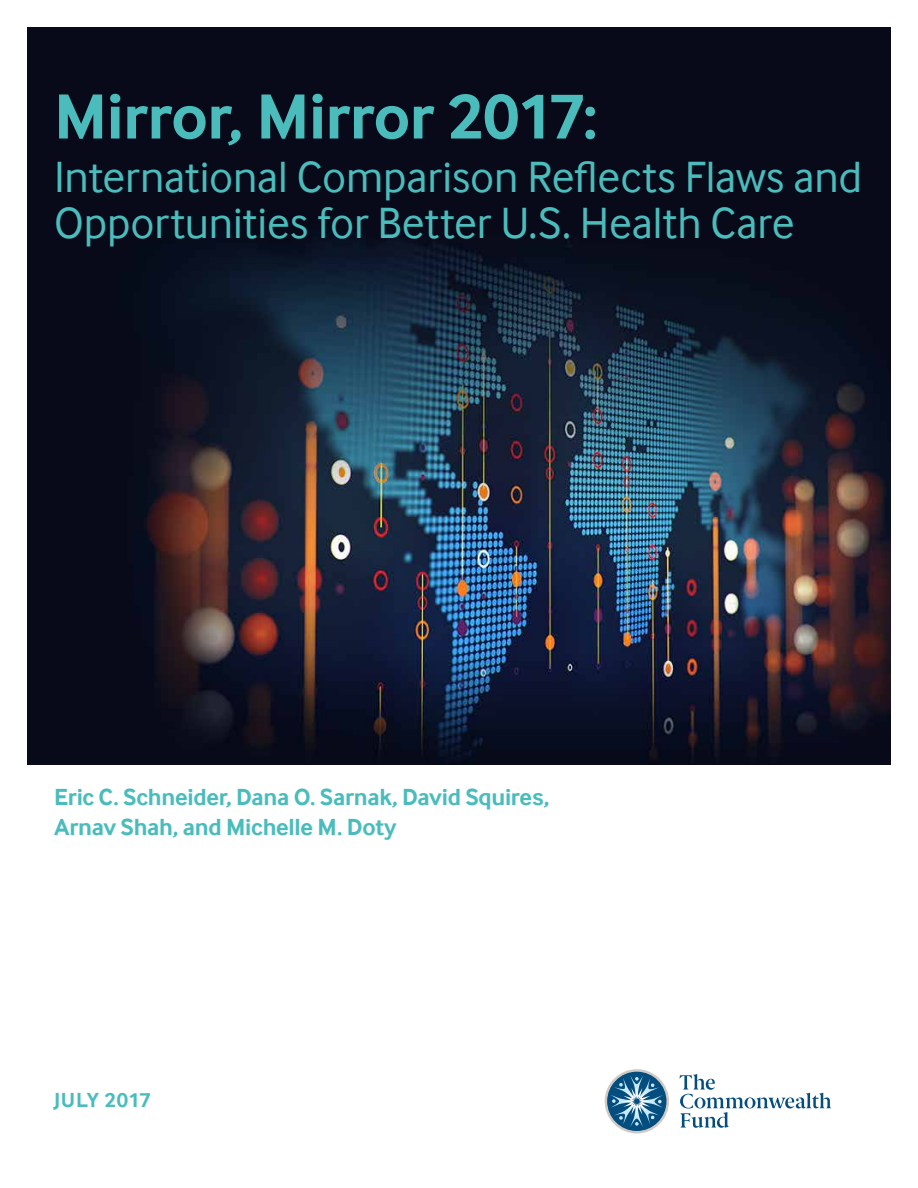
<style>
.page{position:relative;width:918px;height:1188px;background:#fff}
.page>*{position:absolute;margin:0;border:0;box-sizing:border-box;transform-origin:0 0}
.t1{font:700 66px "Inter Face";letter-spacing:-.01em;color:#4abcbc}
.t2{font:45px/46.5px "Inter Face";letter-spacing:-.005em;color:#4abcbc}
.Author{font:700 24px/30px "Inter Face";letter-spacing:-.01em;color:#4abcbc}
.Cover_-_Brief___Issu{font:700 21px "Inter Face";letter-spacing:.025em;color:#4abcbc}
</style>
<div class="page">
<svg style="left:680px;top:1074px;width:151px;height:54px"></svg>
<svg style="left:605px;top:1069px;width:64px;height:64px"></svg>
<img style="left:27px;top:27px;width:864px;height:738px">
<p class="t1" style="left:54px;top:78px;width:545px">Mirror, Mirror 2017:</p>
<p class="t2" style="left:54px;top:153px;width:810px">International Comparison Reflects Flaws and<br>Opportunities for Better U.S. Health Care</p>
<p class="Author" style="left:54px;top:782px;width:497px">Eric C. Schneider, Dana O. Sarnak, David Squires,<br>Arnav Shah, and Michelle M. Doty</p>
<p class="Cover_-_Brief___Issu" style="left:54px;top:1088px;width:98px">JULY 2017</p>
</div>
